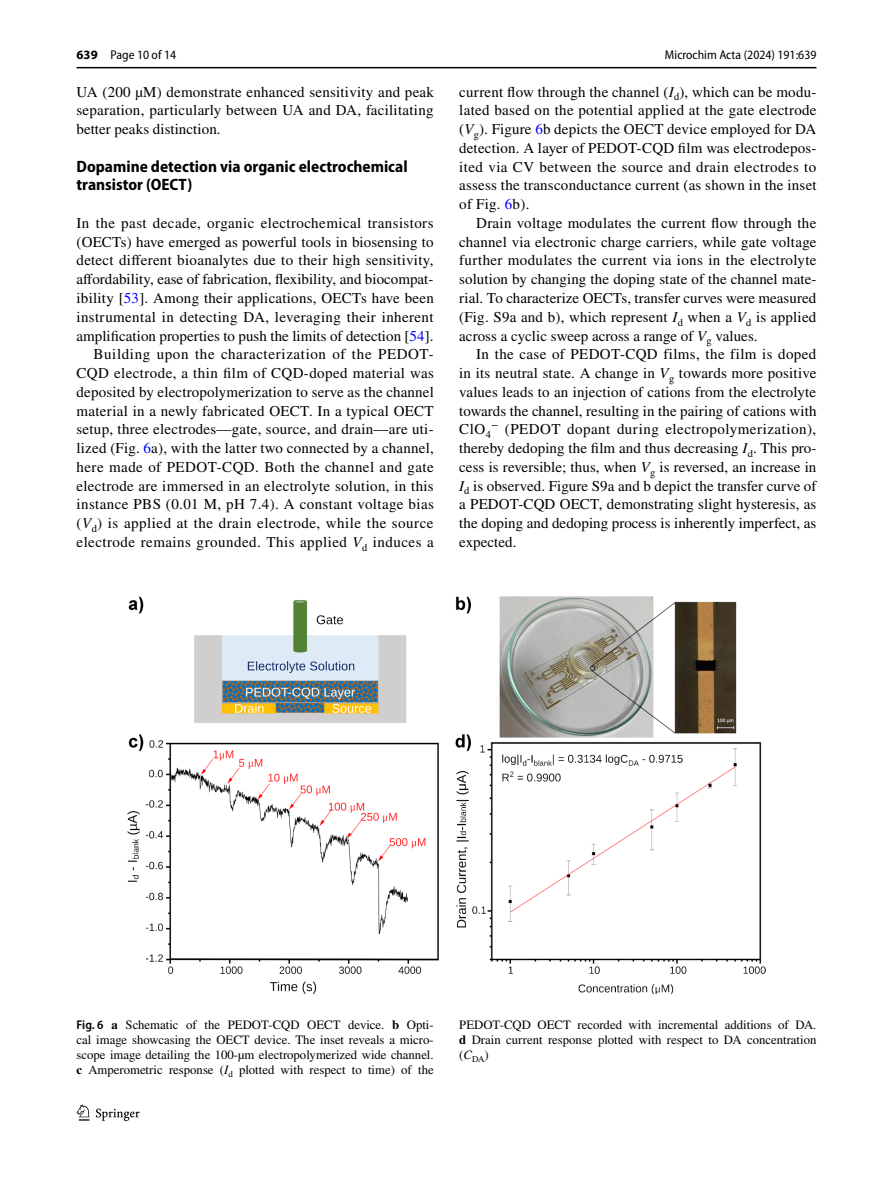
<style>
.page{position:relative;width:893px;height:1187px;background:#fff}
.page>*{position:absolute;margin:0;border:0;box-sizing:border-box;transform-origin:0 0}
.t1{font:700 semi-condensed 16.5px/18.8px "Myriad Pro";color:#000}
.t2{font:15px/18.8px "STIX";letter-spacing:.02em;color:#000;text-align:justify}
.t3{font:12.75px/15px "STIX";color:#000;text-align:justify}
.t4{font:semi-condensed 12.75px "Myriad Pro";color:#000}
.s1{font-weight:700;font-stretch:normal}
.s2{color:#00f}
.s3{font-style:italic}
.s4{font-family:"Myriad Pro";font-weight:600;font-stretch:semi-condensed}
.s5{font-weight:700}
</style>
<div class="page">
<hr style="left:77px;top:67px;width:739px;height:1px;background:#000">
<svg style="left:77px;top:1104px;width:12px;height:16px"></svg>
<svg style="left:96px;top:1108px;width:44px;height:12px"></svg>
<img style="left:128px;top:596px;width:637px;height:397px">
<p class="t4" style="left:77px;top:48px;width:101px"><span class="s1">639</span> Page 10 of 14</p>
<p class="t4" style="left:665px;top:48px;width:153px">Microchim Acta (2024) 191:639</p>
<p class="t2" style="left:77px;top:83px;width:359px">UA (200 µM) demonstrate enhanced sensitivity and peak separation, particularly between UA and DA, facilitating better peaks distinction.</p>
<p class="t1" style="left:77px;top:157px;width:333px">Dopamine detection via organic electrochemical transistor (OECT)</p>
<p class="t2" style="left:77px;top:214px;width:359px;text-align:right">In the past decade, organic electrochemical transistors (OECTs) have emerged as powerful tools in biosensing to detect different bioanalytes due to their high sensitivity, affordability, ease of fabrication, flexibility, and biocompat&shy;ibility [<span class="s2">53</span>]. Among their applications, OECTs have been instrumental in detecting DA, leveraging their inherent amplification properties to push the limits of detection [<span class="s2">54</span>].<br>Building upon the characterization of the PEDOT-CQD electrode, a thin film of CQD-doped material was deposited by electropolymerization to serve as the channel material in a newly fabricated OECT. In a typical OECT setup, three electrodes—gate, source, and drain—are uti&shy;lized (Fig. <span class="s2">6</span>a), with the latter two connected by a channel, here made of PEDOT-CQD. Both the channel and gate electrode are immersed in an electrolyte solution, in this instance PBS (0.01 M, pH 7.4). A constant voltage bias (<span class="s3">V</span><sub>d</sub>) is applied at the drain electrode, while the source electrode remains grounded. This applied <span class="s3">V</span><sub>d</sub> induces a</p>
<p class="t2" style="left:459px;top:83px;width:359px">current flow through the channel (<span class="s3">I</span><sub>d</sub>), which can be modu&shy;lated based on the potential applied at the gate electrode (<span class="s3">V</span><sub>g</sub>). Figure <span class="s2">6</span>b depicts the OECT device employed for DA detection. A layer of PEDOT-CQD film was electrodepos&shy;ited via CV between the source and drain electrodes to assess the transconductance current (as shown in the inset of Fig. <span class="s2">6</span>b).</p>
<p class="t2" style="left:459px;top:214px;width:359px;text-indent:17px">Drain voltage modulates the current flow through the channel via electronic charge carriers, while gate voltage further modulates the current via ions in the electrolyte solution by changing the doping state of the channel mate&shy;rial. To characterize OECTs, transfer curves were measured (Fig. S9a and b), which represent <span class="s3">I</span><sub>d</sub> when a <span class="s3">V</span><sub>d</sub> is applied across a cyclic sweep across a range of <span class="s3">V</span><sub>g</sub> values.</p>
<p class="t2" style="left:459px;top:346px;width:359px;text-indent:17px">In the case of PEDOT-CQD films, the film is doped in its neutral state. A change in <span class="s3">V</span><sub>g</sub> towards more positive values leads to an injection of cations from the electrolyte towards the channel, resulting in the pairing of cations with ClO<sub>4</sub><sup>−</sup> (PEDOT dopant during electropolymerization), thereby dedoping the film and thus decreasing <span class="s3">I</span><sub>d</sub>. This pro&shy;cess is reversible; thus, when <span class="s3">V</span><sub>g</sub> is reversed, an increase in <span class="s3">I</span><sub>d</sub> is observed. Figure S9a and b depict the transfer curve of a PEDOT-CQD OECT, demonstrating slight hysteresis, as the doping and dedoping process is inherently imperfect, as expected.</p>
<p class="t3" style="left:77px;top:1017px;width:359px"><span class="s4">Fig. 6</span> <span class="s5">a</span> Schematic of the PEDOT-CQD OECT device. <span class="s5">b</span> Opti&shy;cal image showcasing the OECT device. The inset reveals a micro&shy;scope image detailing the 100-µm electropolymerized wide channel. <span class="s5">c</span> Amperometric response (<span class="s3">I</span><sub>d</sub> plotted with respect to time) of the</p>
<p class="t3" style="left:459px;top:1017px;width:359px">PEDOT-CQD OECT recorded with incremental additions of DA. <span class="s5">d</span> Drain current response plotted with respect to DA concentration (<span class="s3">C</span><sub>DA</sub>)</p>
</div>
